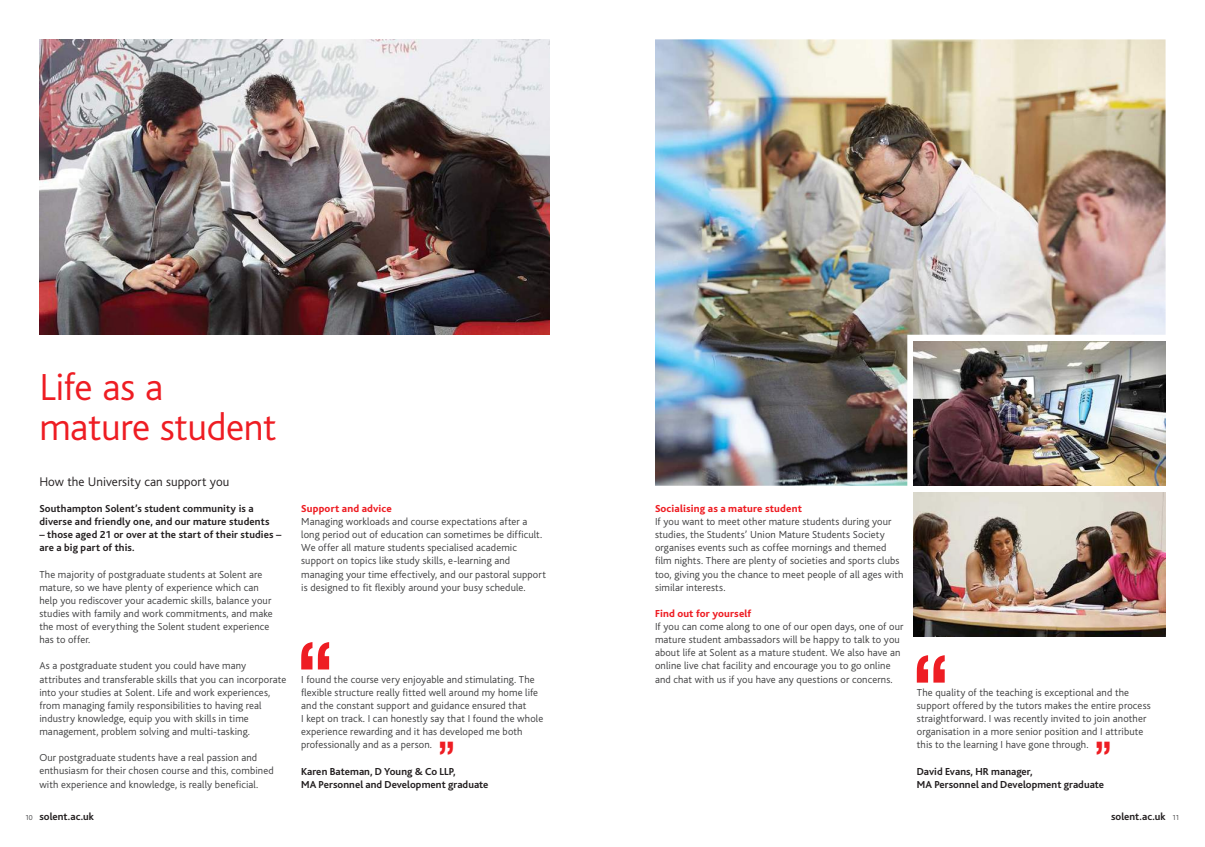
<style>
.page{position:relative;width:1205px;height:847px;background:#fff}
.page>*{position:absolute;margin:0;border:0;box-sizing:border-box;transform-origin:0 0}
.t1{font:700 condensed 85.25px "Helvetica Neue";color:#ee1d23}
.t2{font:300 39.38px/39.4px "Bliss";letter-spacing:-.015em;color:#ee1d23}
.t3{font:700 condensed 39.38px "Helvetica Neue";color:#ee1d23}
.t4{font:300 13.12px "Bliss";color:#231f20}
.t5{font:300 10.62px/13.1px "Bliss";letter-spacing:.01em;color:#3e3e3f}
.t6{font:700 10.62px/13.1px "Bliss";letter-spacing:.005em;color:#231f20}
.t7{font:800 10.62px "Bliss";letter-spacing:.015em;color:#ee1d23}
.s1{font-weight:300;font-size:7.5px;color:#3e3e3f}
</style>
<div class="page">
<img style="left:39px;top:39px;width:511px;height:296px">
<img style="left:655px;top:39px;width:510px;height:447px">
<img style="left:913px;top:492px;width:252px;height:145px">
<h2 class="t2" style="left:39px;top:368px;width:239px">Life as a mature student</h2>
<p class="t4" style="left:39px;top:474px;width:191px">How the University can support you</p>
<p class="t6" style="left:39px;top:502px;width:232px">Southampton Solent’s student community is a diverse and friendly one, and our mature students</p>
<p class="t6" style="left:39px;top:528px;width:244px">– those aged 21 or over at the start of their studies – are a big part of this.</p>
<p class="t5" style="left:39px;top:568px;width:235px">The majority of postgraduate students at Solent are mature, so we have plenty of experience which can help you rediscover your academic skills, balance your studies with family and work commitments, and make the most of everything the Solent student experience has to offer.</p>
<p class="t5" style="left:39px;top:660px;width:248px">As a postgraduate student you could have many attributes and transferable skills that you can incorporate into your studies at Solent. Life and work experiences, from managing family responsibilities to having real industry knowledge, equip you with skills in time management, problem solving and multi-tasking.</p>
<p class="t5" style="left:39px;top:751px;width:236px">Our postgraduate students have a real passion and enthusiasm for their chosen course and this, combined with experience and knowledge, is really beneficial.</p>
<p class="t7" style="left:301px;top:503px;width:92px">Support and advice</p>
<p class="t5" style="left:301px;top:515px;width:246px">Managing workloads and course expectations after a long period out of education can sometimes be difficult.<br>We offer all mature students specialised academic support on topics like study skills, e-learning and managing your time effectively, and our pastoral support is designed to fit flexibly around your busy schedule.</p>
<h1 class="t1" style="left:295px;top:602px;width:41px">“</h1>
<p class="t5" style="left:301px;top:673px;width:244px">I found the course very enjoyable and stimulating. The flexible structure really fitted well around my home life and the constant support and guidance ensured that<br>I kept on track. I can honestly say that I found the whole experience rewarding and it has developed me both professionally and as a person.</p>
<p class="t6" style="left:301px;top:765px;width:189px">Karen Bateman, D Young &amp; Co LLP,<br>MA Personnel and Development graduate</p>
<h2 class="t3" style="left:437px;top:723px;width:20px">”</h2>
<p class="t7" style="left:655px;top:503px;width:148px">Socialising as a mature student</p>
<p class="t5" style="left:655px;top:515px;width:250px">If you want to meet other mature students during your studies, the Students’ Union Mature Students Society organises events such as coffee mornings and themed film nights. There are plenty of societies and sports clubs too, giving you the chance to meet people of all ages with similar interests.</p>
<p class="t7" style="left:655px;top:608px;width:98px">Find out for yourself</p>
<p class="t5" style="left:655px;top:620px;width:250px">If you can come along to one of our open days, one of our mature student ambassadors will be happy to talk to you about life at Solent as a mature student. We also have an online live chat facility and encourage you to go online and chat with us if you have any questions or concerns.</p>
<h1 class="t1" style="left:911px;top:615px;width:41px">“</h1>
<p class="t5" style="left:917px;top:686px;width:235px">The quality of the teaching is exceptional and the support offered by the tutors makes the entire process straightforward. I was recently invited to join another organisation in a more senior position and I attribute this to the learning I have gone through.</p>
<p class="t6" style="left:917px;top:765px;width:189px">David Evans, HR manager,<br>MA Personnel and Development graduate</p>
<h2 class="t3" style="left:1094px;top:723px;width:20px">”</h2>
<p class="t6" style="left:25px;top:810px;width:70px"><span class="s1">10</span> solent.ac.uk</p>
<p class="t6" style="left:1111px;top:810px;width:70px">solent.ac.uk <span class="s1">11</span></p>
</div>
